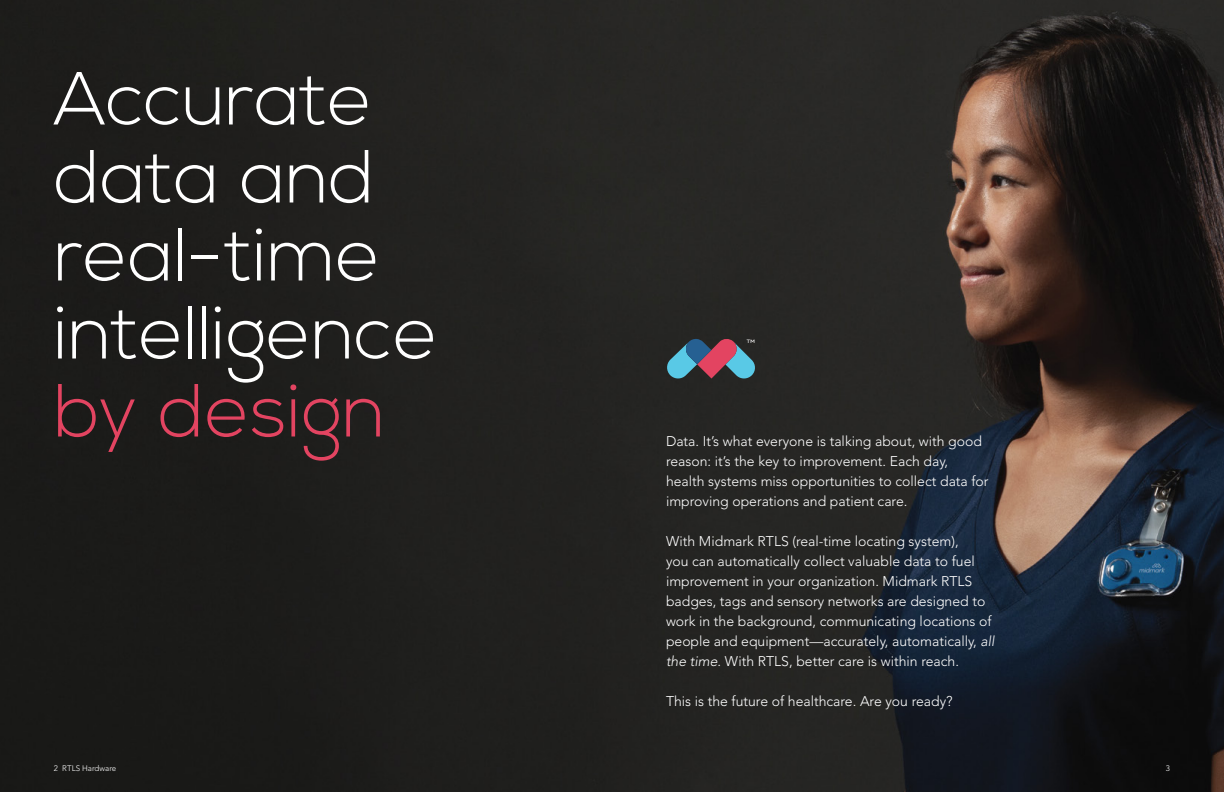
<style>
.page{position:relative;width:1224px;height:792px;background:#fff}
.page>*{position:absolute;margin:0;border:0;box-sizing:border-box;transform-origin:0 0}
.t1{font:300 75px/78px "Nexa";color:#fff}
.t2{font:300 75px "Nexa";color:#e34461}
.t3{font:300 14px/20px "Avenir";color:#fff}
.t4{font:300 12px "Nexa";color:#fff}
.t5{font:300 8px "Avenir";color:#fff}
.s1{font-style:italic}
</style>
<div class="page">
<img style="left:0;top:0;width:1224px;height:792px">
<svg style="left:666px;top:338px;width:90px;height:42px;background:#5c6174"></svg>
<h1 class="t1" style="left:54px;top:63px;width:386px">Accurate data and real-time intelligence</h1>
<h1 class="t2" style="left:54px;top:368px;width:333px">by design</h1>
<p class="t4" style="left:746px;top:337px;width:11px">™</p>
<p class="t3" style="left:666px;top:431px;width:324px">Data. It’s what everyone is talking about, with good reason: it’s the key to improvement. Each day, health systems miss opportunities to collect data for improving operations and patient care.</p>
<p class="t3" style="left:666px;top:531px;width:330px">With Midmark RTLS (real-time locating system),<br>you can automatically collect valuable data to fuel improvement in your organization. Midmark RTLS badges, tags and sensory networks are designed to work in the background, communicating locations of people and equipment—accurately, automatically, <span class="s1">all the time</span>. With RTLS, better care is within reach.</p>
<p class="t3" style="left:666px;top:691px;width:288px">This is the future of healthcare. Are you ready?</p>
<p class="t5" style="left:54px;top:764px;width:64px">2 RTLS Hardware</p>
<p class="t5" style="left:1166px;top:764px;width:6px">3</p>
</div>
